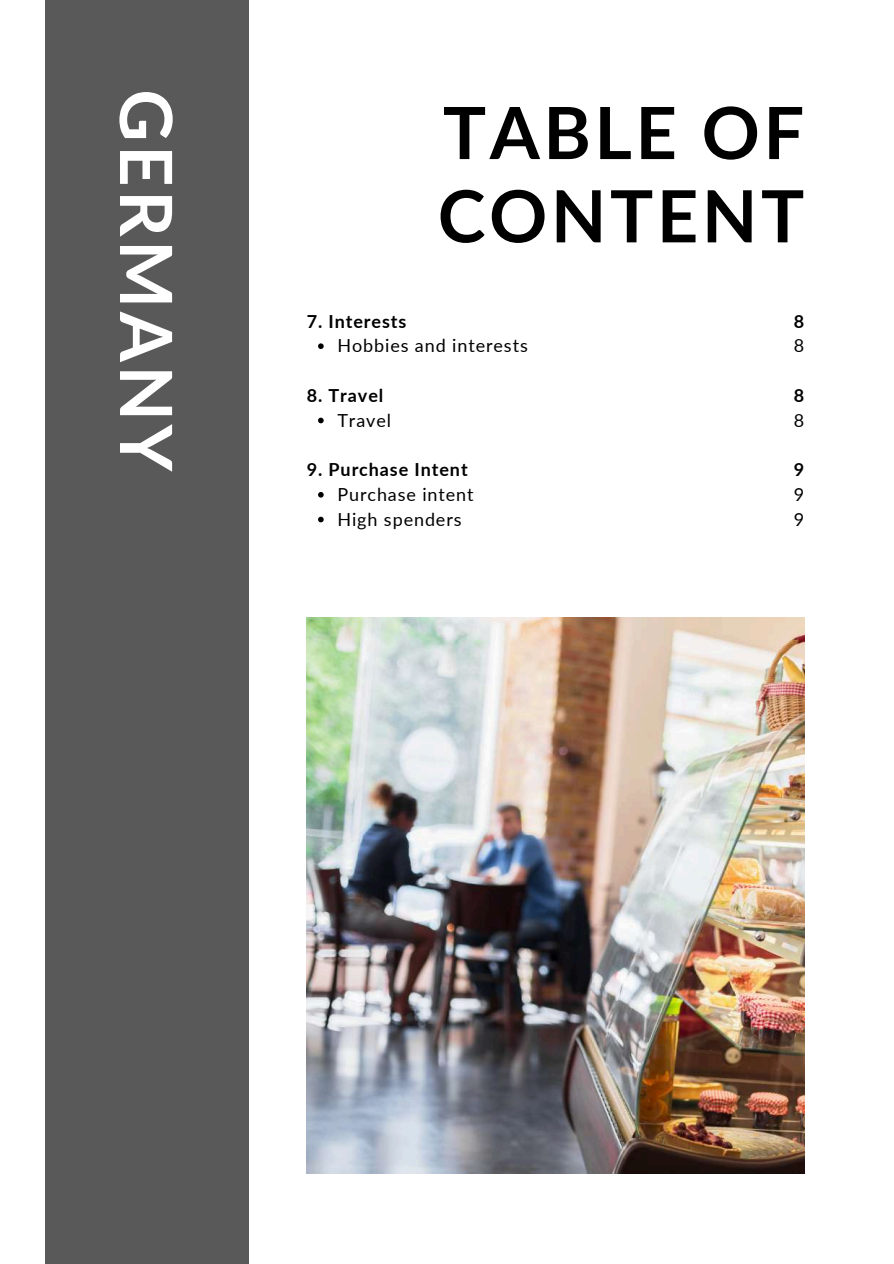
<style>
.page{position:relative;width:894px;height:1264px;background:#fff}
.page>*{position:absolute;margin:0;border:0;box-sizing:border-box;transform-origin:0 0}
.t1{font:700 72px/83.2px "Lato";letter-spacing:.05em;color:#000}
.t2{font:700 72px "Lato";letter-spacing:.05em;color:#fff}
.t3{font:18px/24.8px "Lato";letter-spacing:.05em;color:#000}
.t4{font:700 18px "Lato";letter-spacing:.05em;color:#000}
</style>
<div class="page">
<div style="left:45px;top:0;width:203px;height:1263px;background:#595959"></div>
<svg style="left:318px;top:343px;width:5px;height:6px"></svg>
<svg style="left:318px;top:417px;width:5px;height:6px"></svg>
<svg style="left:318px;top:492px;width:5px;height:5px"></svg>
<svg style="left:318px;top:516px;width:5px;height:6px"></svg>
<img style="left:307px;top:618px;width:497px;height:555px">
<h1 class="t2" style="left:191px;top:89px;width:384px;rotate:90deg">GERMANY</h1>
<h1 class="t1" style="left:437px;top:90px;width:368px">TABLE OF<br>CONTENT</h1>
<p class="t4" style="left:307px;top:310px;width:101px">7. Interests</p>
<p class="t3" style="left:337px;top:333px;width:192px">Hobbies and interests</p>
<p class="t4" style="left:307px;top:384px;width:78px">8. Travel</p>
<p class="t3" style="left:337px;top:407px;width:55px">Travel</p>
<p class="t4" style="left:307px;top:458px;width:162px">9. Purchase Intent</p>
<p class="t3" style="left:337px;top:481px;width:138px">Purchase intent<br>High spenders</p>
<p class="t4" style="left:793px;top:310px;width:12px">8</p>
<p class="t3" style="left:793px;top:333px;width:12px">8</p>
<p class="t4" style="left:793px;top:384px;width:12px">8</p>
<p class="t3" style="left:793px;top:407px;width:12px">8</p>
<p class="t4" style="left:793px;top:458px;width:12px">9</p>
<p class="t3" style="left:793px;top:481px;width:12px">9<br>9</p>
</div>
